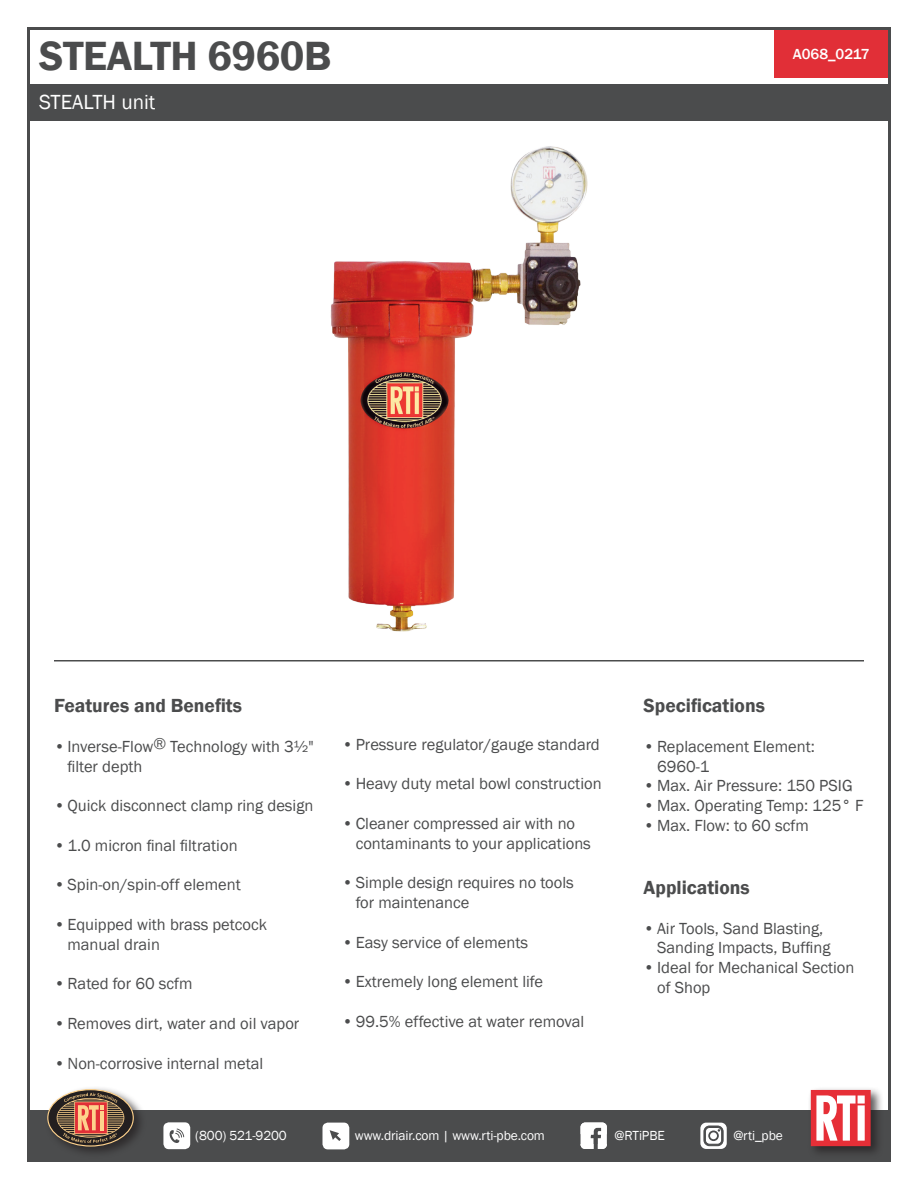
<style>
.page{position:relative;width:918px;height:1188px;background:#fff}
.page>*{position:absolute;margin:0;border:0;box-sizing:border-box;transform-origin:0 0}
.t1{font:600 42px "Franklin Gothic";letter-spacing:-.01em;color:#4b4c4d}
.t2{font:21px "Franklin Gothic";color:#fff}
.t3{font:600 19.5px "Franklin Gothic";color:#4b4c4d}
.t4{font:16.5px/19.8px "Franklin Gothic";color:#4b4c4d}
.t5{font:500 15px "Franklin Gothic";color:#fff}
.t6{font:13.5px "Franklin Gothic";letter-spacing:-.01em;color:#fff}
</style>
<div class="page">
<div style="left:774px;top:29px;width:114px;height:49px;background:#e12f37"></div>
<div style="left:27px;top:1110px;width:864px;height:52px;background:#4b4c4d"></div>
<div style="left:807px;top:1086px;width:76px;height:73px;background:#231f20;opacity:.75"></div>
<svg style="left:811px;top:1090px;width:60px;height:56px;background:#ef878b"></svg>
<div style="left:44px;top:1086px;width:102px;height:73px;background:#231f20;opacity:.75"></div>
<svg style="left:48px;top:1090px;width:85px;height:56px"></svg>
<div style="left:47px;top:1089px;width:87px;height:57px;border:1px solid #fed28c;border-radius:50%"></div>
<svg style="left:57px;top:1093px;width:67px;height:50px;background:#93644d"></svg>
<div style="left:323px;top:1123px;width:26px;height:26px;background:#fff;border-radius:5px"></div>
<svg style="left:330px;top:1130px;width:11px;height:11px"></svg>
<div style="left:163px;top:1122px;width:27px;height:27px;background:#fff;border-radius:5px"></div>
<svg style="left:170px;top:1129px;width:14px;height:14px"></svg>
<svg style="left:581px;top:1123px;width:26px;height:26px"></svg>
<svg style="left:700px;top:1123px;width:27px;height:26px"></svg>
<svg style="left:704px;top:1126px;width:19px;height:20px"></svg>
<div style="left:27px;top:84px;width:864px;height:37px;background:#4b4c4d"></div>
<hr style="left:54px;top:660px;width:810px;height:2px;background:#4b4c4d">
<img style="left:330px;top:146px;width:258px;height:486px">
<h1 class="t1" style="left:39px;top:30px;width:294px">STEALTH 6960B</h1>
<p class="t5" style="left:793px;top:45px;width:78px">A068_0217</p>
<p class="t2" style="left:39px;top:89px;width:118px">STEALTH unit</p>
<p class="t3" style="left:54px;top:694px;width:190px">Features and Benefits</p>
<p class="t4" style="left:68px;top:737px;width:248px;text-indent:-14px">•Inverse-Flow® Technology with 3½" filter depth</p>
<p class="t4" style="left:54px;top:796px;width:261px">•Quick disconnect clamp ring design</p>
<p class="t4" style="left:54px;top:836px;width:185px">• 1.0 micron final filtration</p>
<p class="t4" style="left:54px;top:875px;width:188px">•Spin-on/spin-off element</p>
<p class="t4" style="left:67px;top:915px;width:201px;text-indent:-13px">•Equipped with brass petcock manual drain</p>
<p class="t4" style="left:54px;top:974px;width:140px">•Rated for 60 scfm</p>
<p class="t4" style="left:54px;top:1014px;width:247px">•Removes dirt, water and oil vapor</p>
<p class="t4" style="left:54px;top:1054px;width:211px">•Non-corrosive internal metal</p>
<p class="t4" style="left:342px;top:735px;width:259px">•Pressure regulator/gauge standard</p>
<p class="t4" style="left:342px;top:774px;width:261px">•Heavy duty metal bowl construction</p>
<p class="t4" style="left:356px;top:814px;width:237px;text-indent:-13px">•Cleaner compressed air with no contaminants to your applications</p>
<p class="t4" style="left:356px;top:873px;width:220px;text-indent:-13px">•Simple design requires no tools for maintenance</p>
<p class="t4" style="left:342px;top:933px;width:187px">•Easy service of elements</p>
<p class="t4" style="left:342px;top:972px;width:202px">•Extremely long element life</p>
<p class="t4" style="left:342px;top:1012px;width:244px">•99.5% effective at water removal</p>
<p class="t3" style="left:644px;top:694px;width:123px">Specifications</p>
<p class="t4" style="left:657px;top:737px;width:159px;text-indent:-13px">•Replacement Element:<br>6960-1</p>
<p class="t4" style="left:644px;top:776px;width:211px">• Max. Air Pressure: 150 PSIG</p>
<p class="t4" style="left:644px;top:796px;width:221px">• Max. Operating Temp: 125° F</p>
<p class="t4" style="left:644px;top:816px;width:167px">• Max. Flow: to 60 scfm</p>
<p class="t3" style="left:644px;top:876px;width:108px">Applications</p>
<p class="t4" style="left:657px;top:919px;width:175px;text-indent:-14px">•Air Tools, Sand Blasting,<br>Sanding Impacts, Buffing</p>
<p class="t4" style="left:657px;top:958px;width:199px;text-indent:-13px">•Ideal for Mechanical Section of Shop</p>
<p class="t6" style="left:195px;top:1127px;width:93px">(800) 521-9200</p>
<p class="t6" style="left:355px;top:1127px;width:192px">www.driair.com | www.rti-pbe.com</p>
<p class="t6" style="left:615px;top:1127px;width:52px">@RTiPBE</p>
<p class="t6" style="left:733px;top:1127px;width:51px">@rti_pbe</p>
</div>
